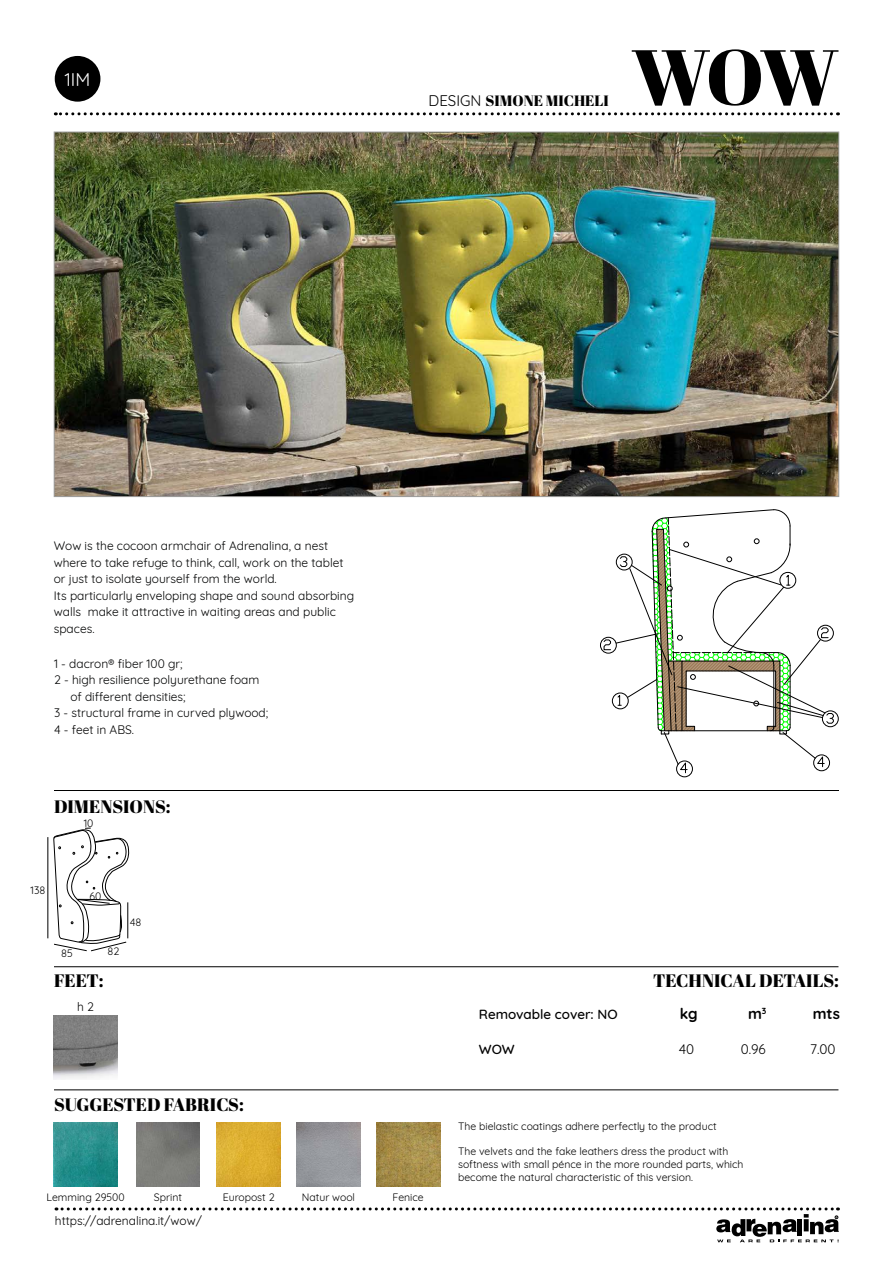
<style>
.page{position:relative;width:893px;height:1263px;background:#fff}
.page>*{position:absolute;margin:0;border:0;box-sizing:border-box;transform-origin:0 0}
.t1{font:78px "Abril Fatface";color:#000}
.t2{font:18px "Abril Fatface";color:#000}
.t3{font:18px "Quicksand";color:#fff}
.t4{font:15px "Abril Fatface";color:#000}
.t5{font:700 15px "Quicksand";color:#000}
.t6{font:500 13.5px "Quicksand";color:#000}
.t7{font:13.5px "Quicksand";color:#000}
.t8{font:12px/16.5px "Quicksand";color:#010202}
.t9{font:12px "Quicksand";color:#000}
.t10{font:10.5px/12.6px "Quicksand";color:#000}
.s1{font-family:"Quicksand"}
</style>
<div class="page">
<svg style="left:55px;top:112px;width:776px;height:3px"></svg>
<div style="left:55px;top:56px;width:45px;height:46px;background:#000;border-radius:50%"></div>
<svg style="left:56px;top:1207px;width:783px;height:35px"></svg>
<hr style="left:54px;top:790px;width:785px;height:1px;background:#000">
<hr style="left:48px;top:837px;width:1px;height:101px;background:#000">
<div style="left:822px;top:711px;width:16px;height:16px;border:1px solid #000;border-radius:50%"></div>
<div style="left:600px;top:637px;width:16px;height:16px;border:1px solid #000;border-radius:50%"></div>
<div style="left:676px;top:761px;width:16px;height:16px;border:1px solid #000;border-radius:50%"></div>
<svg style="left:604px;top:509px;width:229px;height:264px"></svg>
<img style="left:56px;top:134px;width:781px;height:361px">
<hr style="left:54px;top:966px;width:784px;height:1px;background:#000">
<hr style="left:54px;top:1089px;width:784px;height:1px;background:#000">
<img style="left:54px;top:1015px;width:64px;height:64px">
<svg style="left:53px;top:828px;width:77px;height:123px"></svg>
<img style="left:54px;top:1123px;width:63px;height:63px">
<img style="left:217px;top:1123px;width:64px;height:63px">
<img style="left:297px;top:1123px;width:63px;height:63px">
<img style="left:376px;top:1123px;width:64px;height:63px">
<img style="left:136px;top:1123px;width:64px;height:63px">
<h2 class="t3" style="left:65px;top:66px;width:27px">1IM</h2>
<p class="t4" style="left:429px;top:90px;width:182px"><span class="s1">DESIGN</span> SIMONE MICHELI</p>
<h1 class="t1" style="left:631px;top:22px;width:209px">WOW</h1>
<p class="t8" style="left:54px;top:537px;width:302px">Wow is the cocoon armchair of Adrenalina, a nest where to take refuge to think, call, work on the tablet or just to isolate yourself from the world.<br>Its particularly enveloping shape and sound absorbing walls make it attractive in waiting areas and public spaces.</p>
<p class="t8" style="left:54px;top:654px;width:130px">1 - dacron® fiber 100 gr;</p>
<p class="t8" style="left:54px;top:671px;width:207px">2 - high resilience polyurethane foam</p>
<p class="t8" style="left:70px;top:687px;width:117px">of different densities;</p>
<p class="t8" style="left:54px;top:704px;width:216px">3 - structural frame in curved plywood;</p>
<p class="t9" style="left:54px;top:720px;width:82px">4 - feet in ABS.</p>
<h2 class="t2" style="left:54px;top:793px;width:118px">DIMENSIONS:</h2>
<p class="t10" style="left:84px;top:816px;width:11px">10</p>
<p class="t10" style="left:31px;top:883px;width:16px">138</p>
<p class="t10" style="left:90px;top:888px;width:13px">60</p>
<p class="t10" style="left:61px;top:946px;width:13px">85</p>
<p class="t10" style="left:107px;top:944px;width:13px">82</p>
<h2 class="t2" style="left:54px;top:968px;width:51px">FEET:</h2>
<p class="t9" style="left:77px;top:998px;width:18px">h 2</p>
<p class="t10" style="left:130px;top:914px;width:13px">48</p>
<h2 class="t2" style="left:54px;top:1092px;width:191px">SUGGESTED FABRICS:</h2>
<h2 class="t2" style="left:653px;top:968px;width:187px">TECHNICAL DETAILS:</h2>
<p class="t6" style="left:479px;top:1003px;width:140px">Removable cover: NO</p>
<p class="t5" style="left:680px;top:1001px;width:20px">kg</p>
<p class="t5" style="left:748px;top:1001px;width:20px">m<sup>3</sup></p>
<p class="t5" style="left:813px;top:1001px;width:29px">mts</p>
<p class="t6" style="left:479px;top:1038px;width:37px">WOW</p>
<p class="t7" style="left:679px;top:1038px;width:17px">40</p>
<p class="t7" style="left:741px;top:1038px;width:27px">0.96</p>
<p class="t7" style="left:810px;top:1038px;width:27px">7.00</p>
<p class="t10" style="left:458px;top:1119px;width:260px">The bielastic coatings adhere perfectly to the product</p>
<p class="t10" style="left:458px;top:1144px;width:287px">The velvets and the fake leathers dress the product with softness with small pénce in the more rounded parts, which become the natural characteristic of this version.</p>
<p class="t10" style="left:46px;top:1190px;width:80px">Lemming 29500</p>
<p class="t10" style="left:154px;top:1190px;width:30px">Sprint</p>
<p class="t10" style="left:223px;top:1190px;width:53px">Europost 2</p>
<p class="t10" style="left:302px;top:1190px;width:55px">Natur wool</p>
<p class="t10" style="left:393px;top:1190px;width:33px">Fenice</p>
<p class="t9" style="left:55px;top:1211px;width:149px">https://adrenalina.it/wow/</p>
</div>
